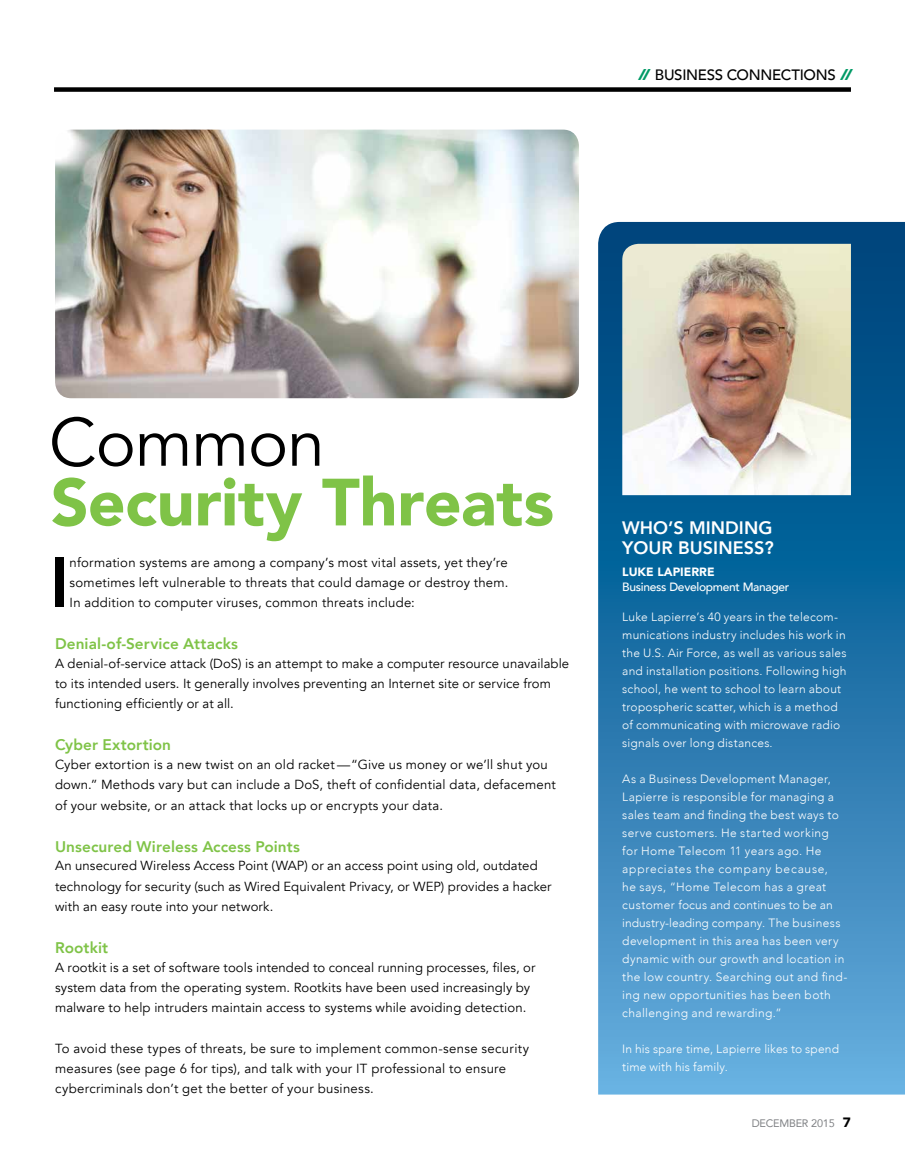
<style>
.page{position:relative;width:905px;height:1161px;background:#fff}
.page>*{position:absolute;margin:0;border:0;box-sizing:border-box;transform-origin:0 0}
.t1{font:800 70.35px "Avenir";color:#000}
.t2{font:67.5px "Avenir";letter-spacing:-.01em;color:#000}
.t3{font:900 66px "Avenir";letter-spacing:-.005em;color:#7fc347}
.t4{font:800 18px/20.2px "Avenir";color:#fff}
.t5{font:800 15.3px "Avenir";letter-spacing:.005em;color:#7fc347}
.t6{font:500 15px "Avenir";letter-spacing:-.02em;color:#000}
.t7{font:13.2px/20.2px "Avenir";letter-spacing:.01em;color:#000}
.t8{font:300 12px/18px "Avenir";letter-spacing:.02em;color:#fff}
.t9{font:500 12px "Avenir";letter-spacing:-.025em;color:#fff}
.t10{font:900 12px "Avenir";color:#fff}
.t11{font:10.8px "Avenir";letter-spacing:-.02em;color:#808285}
.s1{font-family:"Hermes";font-weight:900;font-style:italic;color:#009a66}
.s2{font-weight:900;font-size:13.5px;color:#000}
</style>
<div class="page">
<div style="left:54px;top:87px;width:796px;height:5px;background:#000"></div>
<svg style="left:598px;top:222px;width:306px;height:873px;background:#2d7db1"></svg>
<img style="left:622px;top:244px;width:228px;height:251px">
<img style="left:55px;top:130px;width:524px;height:268px">
<p class="t6" style="left:639px;top:62px;width:214px"><span class="s1">//</span> BUSINESS CONNECTIONS <span class="s1">//</span></p>
<h2 class="t2" style="left:49px;top:402px;width:277px">Common</h2>
<h3 class="t3" style="left:51px;top:446px;width:504px">Security Threats</h3>
<h1 class="t1" style="left:50px;top:528px;width:21px">I</h1>
<p class="t7" style="left:70px;top:552px;width:440px;text-align:justify">nformation systems are among a company’s most vital assets, yet they’re sometimes left vulnerable to threats that could damage or destroy them.<br>In addition to computer viruses, common threats include:</p>
<p class="t5" style="left:55px;top:632px;width:184px">Denial-of-Service Attacks</p>
<p class="t7" style="left:55px;top:653px;width:515px">A denial-of-service attack (DoS) is an attempt to make a computer resource unavailable to its intended users. It generally involves preventing an Internet site or service from functioning efficiently or at all.</p>
<p class="t5" style="left:55px;top:733px;width:117px">Cyber Extortion</p>
<p class="t7" style="left:55px;top:755px;width:502px">Cyber extortion is a new twist on an old racket — “Give us money or we’ll shut you down.” Methods vary but can include a DoS, theft of confidential data, defacement of your website, or an attack that locks up or encrypts your data.</p>
<p class="t5" style="left:55px;top:834px;width:246px">Unsecured Wireless Access Points</p>
<p class="t7" style="left:55px;top:856px;width:498px">An unsecured Wireless Access Point (WAP) or an access point using old, outdated technology for security (such as Wired Equivalent Privacy, or WEP) provides a hacker with an easy route into your network.</p>
<p class="t5" style="left:55px;top:936px;width:55px">Rootkit</p>
<p class="t7" style="left:55px;top:957px;width:482px">A rootkit is a set of software tools intended to conceal running processes, files, or system data from the operating system. Rootkits have been used increasingly by malware to help intruders maintain access to systems while avoiding detection.</p>
<p class="t7" style="left:55px;top:1038px;width:475px">To avoid these types of threats, be sure to implement common-sense security measures (see page 6 for tips), and talk with your IT professional to ensure cybercriminals don’t get the better of your business.</p>
<h3 class="t4" style="left:622px;top:517px;width:153px">WHO’S MINDING<br>YOUR BUSINESS?</h3>
<p class="t10" style="left:622px;top:561px;width:94px">LUKE LAPIERRE</p>
<p class="t9" style="left:622px;top:576px;width:169px">Business Development Manager</p>
<p class="t8" style="left:622px;top:607px;width:226px">Luke Lapierre’s 40 years in the telecom&shy;munications industry includes his work in the U.S. Air Force, as well as various sales and installation positions. Following high school, he went to school to learn about tropospheric scatter, which is a method of communicating with microwave radio signals over long distances.</p>
<p class="t8" style="left:622px;top:769px;width:226px">As a Business Development Manager, Lapierre is responsible for managing a sales team and finding the best ways to serve customers. He started working for Home Telecom 11 years ago. He appreciates the company because,<br>he says, “Home Telecom has a great customer focus and continues to be an industry-leading company. The business development in this area has been very dynamic with our growth and location in the low country. Searching out and find&shy;ing new opportunities has been both challenging and rewarding.”</p>
<p class="t8" style="left:622px;top:1039px;width:218px">In his spare time, Lapierre likes to spend time with his family.</p>
<p class="t11" style="left:751px;top:1115px;width:101px">DECEMBER 2015 <span class="s2">7</span></p>
</div>
